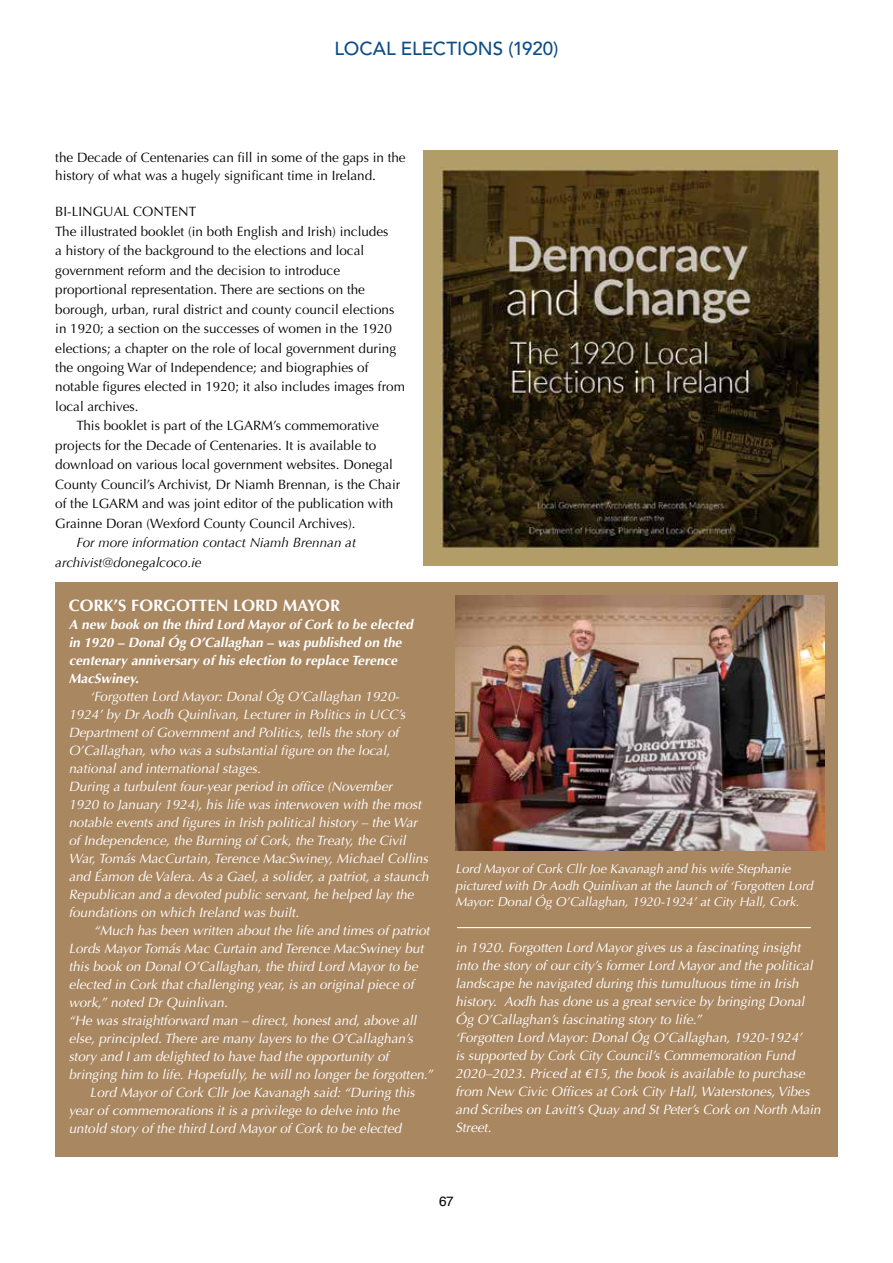
<style>
.page{position:relative;width:893px;height:1263px;background:#fff}
.page>*{position:absolute;margin:0;border:0;box-sizing:border-box;transform-origin:0 0}
.t1{font:500 18.75px "Avenir LT Std";letter-spacing:-.005em;color:#0e4c84}
.t2{font:700 16.5px "Optima";color:#fff}
.t3{font:italic 13.5px/18px "Optima";color:#fff}
.t4{font:13.5px/18px "Optima";color:#000}
.t5{font:italic 700 13.5px/18px "Optima";color:#fff}
.t6{font:italic 13.5px/19.5px "Optima";color:#000}
.t7{font:13.5px "Helvetica";color:#000}
.t8{font:italic 12.75px/16.5px "Optima";color:#fff}
</style>
<div class="page">
<div style="left:55px;top:583px;width:783px;height:574px;background:#a98761"></div>
<img style="left:455px;top:596px;width:369px;height:254px">
<hr style="left:457px;top:927px;width:354px;height:1px;background:#fff">
<img style="left:423px;top:150px;width:415px;height:415px">
<h1 class="t1" style="left:334px;top:38px;width:225px">LOCAL ELECTIONS (1920)</h1>
<p class="t4" style="left:55px;top:149px;width:352px">the Decade of Centenaries can fill in some of the gaps in the history of what was a hugely significant time in Ireland.</p>
<p class="t4" style="left:55px;top:203px;width:143px">BI-LINGUAL CONTENT</p>
<p class="t4" style="left:55px;top:222px;width:335px">The illustrated booklet (in both English and Irish) includes</p>
<p class="t4" style="left:55px;top:242px;width:310px">a history of the background to the elections and local</p>
<p class="t4" style="left:55px;top:261px;width:286px">government reform and the decision to introduce</p>
<p class="t4" style="left:55px;top:281px;width:311px">proportional representation. There are sections on the</p>
<p class="t4" style="left:55px;top:300px;width:340px">borough, urban, rural district and county council elections</p>
<p class="t4" style="left:55px;top:320px;width:338px">in 1920; a section on the successes of women in the 1920</p>
<p class="t4" style="left:55px;top:339px;width:342px">elections; a chapter on the role of local government during</p>
<p class="t4" style="left:55px;top:359px;width:315px">the ongoing War of Independence; and biographies of</p>
<p class="t4" style="left:55px;top:378px;width:351px">notable figures elected in 1920; it also includes images from</p>
<p class="t4" style="left:55px;top:398px;width:85px">local archives.</p>
<p class="t4" style="left:77px;top:417px;width:304px">This booklet is part of the LGARM’s commemorative</p>
<p class="t4" style="left:55px;top:437px;width:323px">projects for the Decade of Centenaries. It is available to</p>
<p class="t4" style="left:55px;top:456px;width:339px">download on various local government websites. Donegal</p>
<p class="t4" style="left:55px;top:476px;width:347px">County Council’s Archivist, Dr Niamh Brennan, is the Chair</p>
<p class="t4" style="left:55px;top:495px;width:340px">of the LGARM and was joint editor of the publication with</p>
<p class="t4" style="left:55px;top:515px;width:302px">Grainne Doran (Wexford County Council Archives).</p>
<p class="t6" style="left:55px;top:533px;width:302px;text-indent:21px">For more information contact Niamh Brennan at archivist@donegalcoco.ie</p>
<p class="t2" style="left:69px;top:596px;width:273px">CORK’S FORGOTTEN LORD MAYOR</p>
<p class="t5" style="left:69px;top:615px;width:349px">A new book on the third Lord Mayor of Cork to be elected in 1920 – Donal Óg O’Callaghan – was published on the centenary anniversary of his election to replace Terence MacSwiney.</p>
<p class="t3" style="left:69px;top:687px;width:364px;text-indent:21px">‘Forgotten Lord Mayor: Donal Óg O’Callaghan 1920- 1924’ by DrAodh Quinlivan, Lecturer in Politics in UCC’s Department of Government and Politics, tells the story of O’Callaghan, who was a substantial figure on the local, national and international stages.<br>During a turbulent four-year period in office (November<br>1920 to January 1924), his life was interwoven with the most notable events and figures in Irish political history – the War of Independence, the Burning of Cork, the Treaty, the Civil War,Tomás MacCurtain,Terence MacSwiney, Michael Collins and Éamon de Valera.As a Gael, a solider, a patriot, a staunch Republican and a devoted public servant, he helped lay the foundations on which Ireland was built.</p>
<p class="t3" style="left:94px;top:921px;width:340px">“Much has been written about the life and times of patriot</p>
<p class="t3" style="left:69px;top:939px;width:359px">Lords MayorTomás Mac Curtain and Terence MacSwiney but</p>
<p class="t3" style="left:69px;top:957px;width:353px">this book on Donal O’Callaghan, the third Lord Mayor to be</p>
<p class="t3" style="left:69px;top:975px;width:347px">elected in Cork that challenging year, is an original piece of</p>
<p class="t3" style="left:69px;top:993px;width:163px">work,” noted Dr Quinlivan.</p>
<p class="t3" style="left:69px;top:1011px;width:352px">“He was straightforward man – direct, honest and, above all</p>
<p class="t3" style="left:69px;top:1029px;width:349px">else, principled.There are many layers to the O’Callaghan’s</p>
<p class="t3" style="left:69px;top:1047px;width:321px">story and I am delighted to have had the opportunity of</p>
<p class="t3" style="left:69px;top:1065px;width:369px">bringing him to life. Hopefully, he will no longer be forgotten.”</p>
<p class="t3" style="left:90px;top:1083px;width:329px">Lord Mayor of Cork Cllr Joe Kavanagh said: “During this</p>
<p class="t3" style="left:69px;top:1101px;width:335px">year of commemorations it is a privilege to delve into the</p>
<p class="t3" style="left:69px;top:1119px;width:337px">untold story of the third Lord Mayor of Cork to be elected</p>
<p class="t8" style="left:455px;top:861px;width:362px">Lord Mayor of Cork Cllr Joe Kavanagh and his wife Stephanie pictured with DrAodh Quinlivan at the launch of ‘Forgotten Lord<br>Mayor: Donal Óg O’Callaghan, 1920-1924’ at City Hall, Cork.</p>
<p class="t3" style="left:455px;top:939px;width:370px">in 1920. Forgotten Lord Mayor gives us a fascinating insight into the story of our city’s former Lord Mayor and the political landscape he navigated during this tumultuous time in Irish history. Aodh has done us a great service by bringing Donal Óg O’Callaghan’s fascinating story to life.”<br>‘Forgotten Lord Mayor: Donal Óg O’Callaghan, 1920-1924’<br>is supported by Cork City Council’s Commemoration Fund 2020–2023. Priced at €15, the book is available to purchase from New Civic Offices at Cork City Hall,Waterstones,Vibes and Scribes on Lavitt’s Quay and St Peter’s Cork on North Main Street.</p>
<p class="t7" style="left:439px;top:1190px;width:16px">67</p>
</div>
